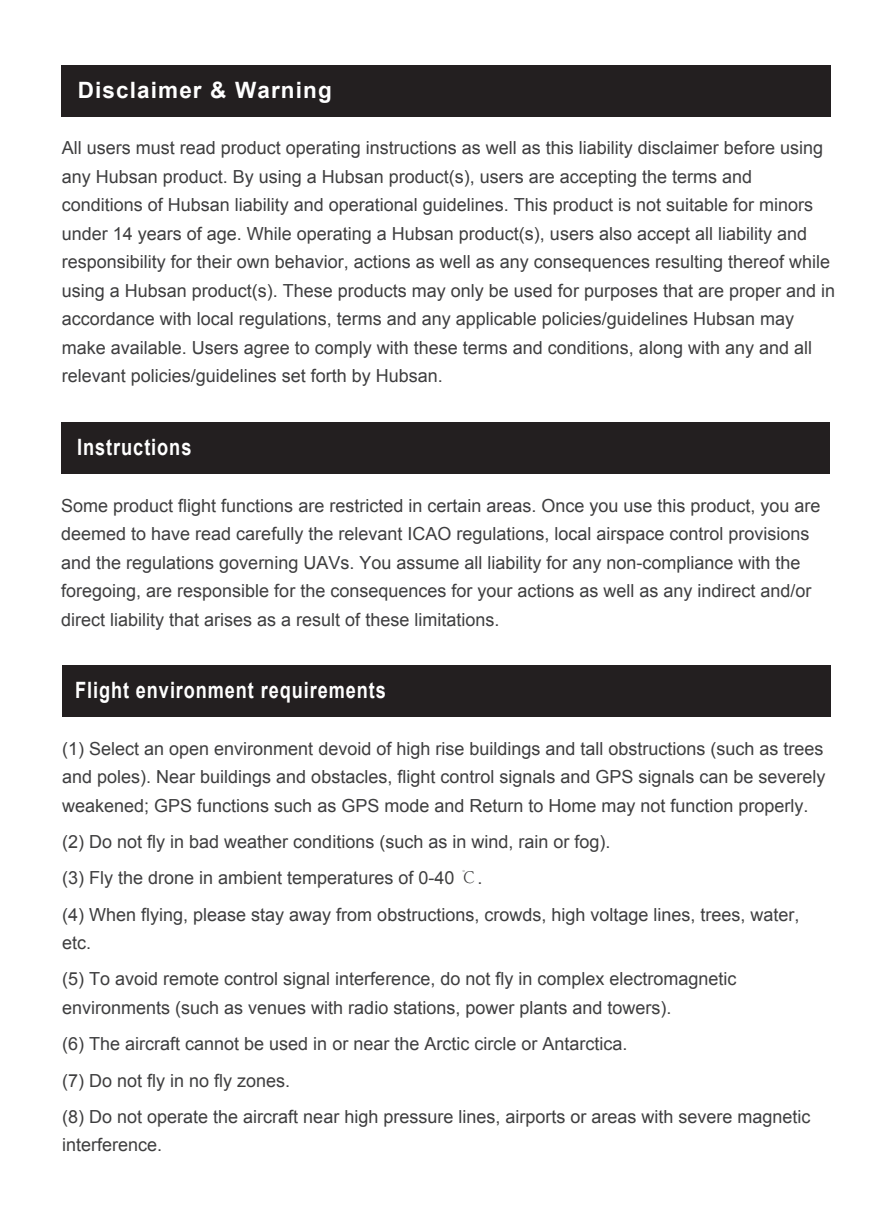
<style>
.page{position:relative;width:893px;height:1217px;background:#fff}
.page>*{position:absolute;margin:0;border:0;box-sizing:border-box;transform-origin:0 0}
.t1{font:700 22.5px "Arial";letter-spacing:.05em;color:#fff;scale:.81 1}
.t2{font:700 22.5px "Arial";letter-spacing:.05em;color:#fff}
.t3{font:18px/28.5px "Arial";color:#3e3e3f}
.s1{font-family:"Adobe Song Std";font-weight:300}
</style>
<div class="page">
<div style="left:62px;top:65px;width:769px;height:51px;background:#231f20"></div>
<div style="left:61px;top:422px;width:769px;height:51px;background:#231f20"></div>
<div style="left:62px;top:665px;width:769px;height:51px;background:#231f20"></div>
<p class="t2" style="left:78px;top:75px;width:255px">Disclaimer &amp; Warning</p>
<p class="t3" style="left:62px;top:134px;width:775px">All users must read product operating instructions as well as this liability disclaimer before using any Hubsan product. By using a Hubsan product(s), users are accepting the terms and conditions of Hubsan liability and operational guidelines. This product is not suitable for minors under 14 years of age. While operating a Hubsan product(s), users also accept all liability and responsibility for their own behavior, actions as well as any consequences resulting thereof while using a Hubsan product(s). These products may only be used for purposes that are proper and in accordance with local regulations, terms and any applicable policies/guidelines Hubsan may make available. Users agree to comply with these terms and conditions, along with any and all relevant policies/guidelines set forth by Hubsan.</p>
<p class="t1" style="left:77px;top:432px;width:142px">Instructions</p>
<p class="t3" style="left:61px;top:491px;width:761px">Some product flight functions are restricted in certain areas. Once you use this product, you are deemed to have read carefully the relevant ICAO regulations, local airspace control provisions and the regulations governing UAVs. You assume all liability for any non-compliance with the foregoing, are responsible for the consequences for your actions as well as any indirect and/or direct liability that arises as a result of these limitations.</p>
<p class="t1" style="left:75px;top:675px;width:385px">Flight environment requirements</p>
<p class="t3" style="left:62px;top:734px;width:765px;text-align:justify">(1) Select an open environment devoid of high rise buildings and tall obstructions (such as trees and poles). Near buildings and obstacles, flight control signals and GPS signals can be severely weakened; GPS functions such as GPS mode and Return to Home may not function properly.</p>
<p class="t3" style="left:62px;top:823px;width:739px;line-height:36.3px">(2) Do not fly in bad weather conditions (such as in wind, rain or fog).<br>(3) Fly the drone in ambient temperatures of 0-40 <span class="s1">℃</span>.<br>(4) When flying, please stay away from obstructions, crowds, high voltage lines, trees, water,</p>
<p class="t3" style="left:62px;top:924px;width:676px;line-height:36.3px">etc.<br>(5) To avoid remote control signal interference, do not fly in complex electromagnetic</p>
<p class="t3" style="left:62px;top:989px;width:750px;line-height:36.3px">environments (such as venues with radio stations, power plants and towers).<br>(6) The aircraft cannot be used in or near the Arctic circle or Antarctica.<br>(7) Do not fly in no fly zones.<br>(8) Do not operate the aircraft near high pressure lines, airports or areas with severe magnetic</p>
<p class="t3" style="left:62px;top:1130px;width:102px">interference.</p>
</div>
